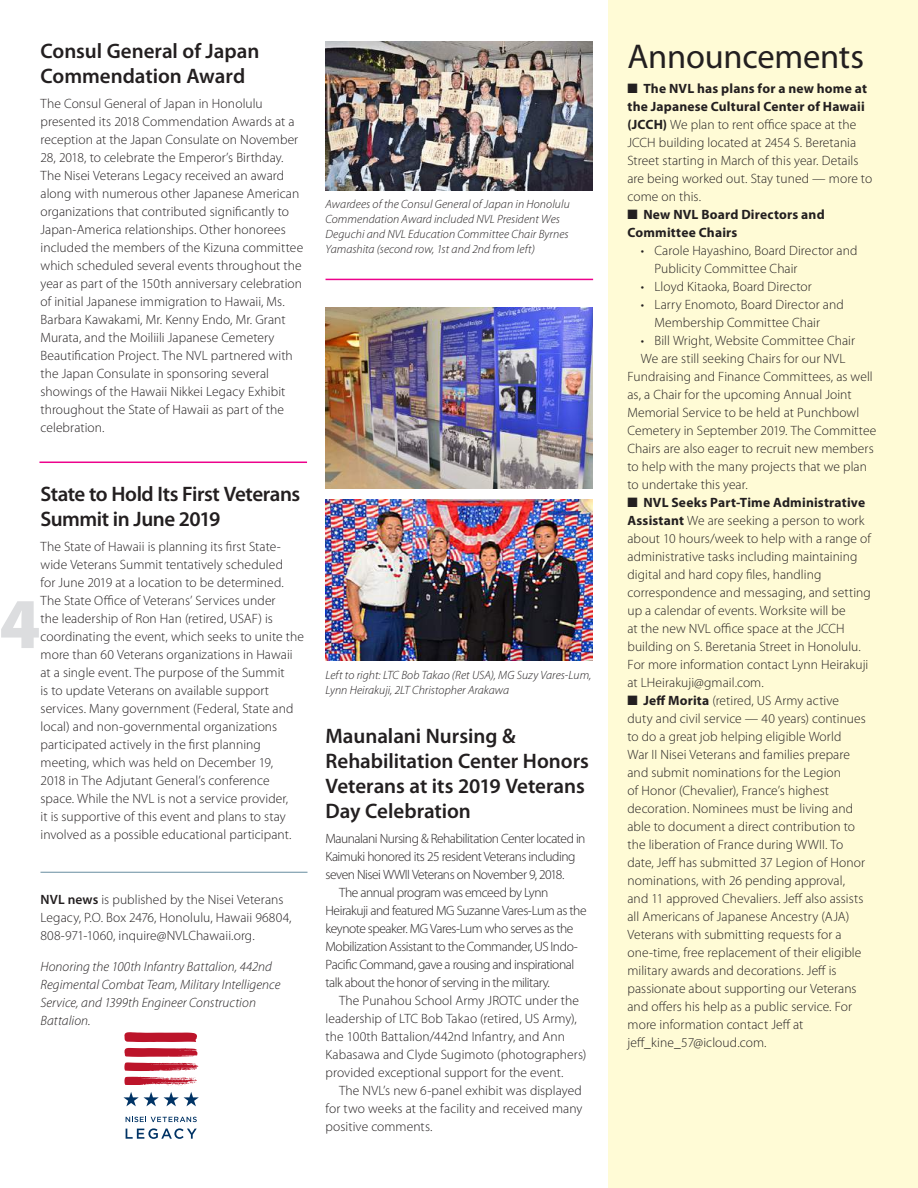
<style>
.page{position:relative;width:918px;height:1188px;background:#fff}
.page>*{position:absolute;margin:0;border:0;box-sizing:border-box;transform-origin:0 0}
.t1{font:900 72px "Myriad Pro";color:#dcdddf}
.t2{font:34.5px "Myriad Pro";letter-spacing:-.005em;color:#231f20}
.t3{font:600 21px/25.2px "Myriad Pro";letter-spacing:-.005em;color:#231f20}
.t4{font:600 21px/25.2px "Myriad Pro";letter-spacing:-.025em;color:#231f20}
.t5{font:300 13.5px/18px "Myriad Pro";letter-spacing:.005em;color:#231f20}
.t6{font:300 13.5px "Myriad Pro";letter-spacing:-.035em;color:#231f20}
.t7{font:italic 300 13.5px/18px "Myriad Pro";letter-spacing:.005em;color:#231f20}
.t8{font:300 13.5px "Myriad Pro";letter-spacing:-.03em;color:#231f20}
.t9{font:700 13.5px/18px "Myriad Pro";letter-spacing:.015em;color:#231f20}
.t10{font:italic 300 12px/15px "Myriad Pro";letter-spacing:.005em;color:#231f20}
.s1{font-weight:600}
.s2{font-weight:700}
</style>
<div class="page">
<div style="left:608px;top:0;width:310px;height:1188px;background:#fffbd6"></div>
<hr style="left:40px;top:872px;width:268px;height:1px;background:#678c9f">
<svg style="left:123px;top:1092px;width:76px;height:14px"></svg>
<svg style="left:124px;top:1032px;width:73px;height:10px"></svg>
<svg style="left:124px;top:1048px;width:74px;height:23px"></svg>
<svg style="left:124px;top:1077px;width:73px;height:9px"></svg>
<svg style="left:126px;top:1117px;width:71px;height:5px"></svg>
<svg style="left:126px;top:1128px;width:71px;height:11px"></svg>
<img style="left:325px;top:308px;width:268px;height:181px">
<img style="left:326px;top:499px;width:267px;height:162px">
<img style="left:326px;top:42px;width:267px;height:148px">
<hr style="left:39px;top:462px;width:268px;height:1px;background:#ed028c">
<hr style="left:326px;top:279px;width:267px;height:1px;background:#ed028c">
<h3 class="t3" style="left:40px;top:38px;width:220px">Consul General of Japan<br>Commendation Award</h3>
<p class="t5" style="left:40px;top:94px;width:264px">The Consul General of Japan in Honolulu presented its 2018 Commendation Awards at a reception at the Japan Consulate on November 28, 2018, to celebrate the Emperor’s Birthday.<br>The Nisei Veterans Legacy received an award along with numerous other Japanese American organizations that contributed significantly to Japan-America relationships. Other honorees included the members of the Kizuna committee which scheduled several events throughout the year as part of the 150th anniversary celebration of initial Japanese immigration to Hawaii, Ms.<br>Barbara Kawakami, Mr. Kenny Endo, Mr. Grant Murata, and the Moiliili Japanese Cemetery Beautification Project. The NVL partnered with the Japan Consulate in sponsoring several showings of the Hawaii Nikkei Legacy Exhibit throughout the State of Hawaii as part of the celebration.</p>
<h3 class="t4" style="left:40px;top:481px;width:261px">State to Hold Its First Veterans<br>Summit in June 2019</h3>
<p class="t5" style="left:40px;top:537px;width:265px">The State of Hawaii is planning its first State&shy;wide Veterans Summit tentatively scheduled<br>for June 2019 at a location to be determined.<br>The State Office of Veterans’ Services under<br>the leadership of Ron Han (retired, USAF) is coordinating the event, which seeks to unite the more than 60 Veterans organizations in Hawaii at a single event. The purpose of the Summit<br>is to update Veterans on available support services. Many government (Federal, State and local) and non-governmental organizations participated actively in the first planning meeting, which was held on December 19,<br>2018 in The Adjutant General’s conference space. While the NVL is not a service provider,<br>it is supportive of this event and plans to stay involved as a possible educational participant.</p>
<h1 class="t1" style="left:-1px;top:576px;width:43px">4</h1>
<p class="t5" style="left:40px;top:890px;width:253px"><span class="s1">NVL news</span> is published by the Nisei Veterans<br>Legacy, P.O. Box 2476, Honolulu, Hawaii 96804,<br>808-971-1060, inquire@NVLChawaii.org.</p>
<p class="t7" style="left:40px;top:957px;width:241px">Honoring the 100th Infantry Battalion, 442nd Regimental Combat Team, Military Intelligence Service, and 1399th Engineer Construction Battalion.</p>
<p class="t10" style="left:325px;top:196px;width:246px">Awardees of the Consul General of Japan in Honolulu Commendation Award included NVL President Wes Deguchi and NVL Education Committee Chair Byrnes Yamashita (second row, 1st and 2nd from left)</p>
<p class="t10" style="left:326px;top:667px;width:267px">Left to right: LTC Bob Takao (Ret USA), MG Suzy Vares-Lum,<br>Lynn Heirakuji, 2LT Christopher Arakawa</p>
<h3 class="t3" style="left:326px;top:722px;width:265px">Maunalani Nursing &amp;<br>Rehabilitation Center Honors<br>Veterans at its 2019 Veterans<br>Day Celebration</h3>
<p class="t6" style="left:326px;top:830px;width:262px">Maunalani Nursing &amp; Rehabilitation Center located in</p>
<p class="t6" style="left:326px;top:848px;width:252px">Kaimuki honored its 25 resident Veterans including</p>
<p class="t6" style="left:326px;top:866px;width:240px">seven Nisei WWII Veterans on November 9, 2018.</p>
<p class="t6" style="left:339px;top:884px;width:211px">The annual program was emceed by Lynn</p>
<p class="t6" style="left:326px;top:902px;width:263px">Heirakuji and featured MG Suzanne Vares-Lum as the</p>
<p class="t6" style="left:326px;top:920px;width:250px">keynote speaker. MG Vares-Lum who serves as the</p>
<p class="t6" style="left:326px;top:938px;width:254px">Mobilization Assistant to the Commander, US Indo-</p>
<p class="t6" style="left:326px;top:956px;width:250px">Pacific Command, gave a rousing and inspirational</p>
<p class="t8" style="left:326px;top:974px;width:226px">talk about the honor of serving in the military.</p>
<p class="t5" style="left:339px;top:991px;width:241px">The Punahou School Army JROTC under the</p>
<p class="t5" style="left:326px;top:1009px;width:253px">leadership of LTC Bob Takao (retired, US Army),</p>
<p class="t5" style="left:326px;top:1027px;width:241px">the 100th Battalion/442nd Infantry, and Ann</p>
<p class="t5" style="left:326px;top:1045px;width:262px">Kabasawa and Clyde Sugimoto (photographers)</p>
<p class="t5" style="left:326px;top:1063px;width:239px">provided exceptional support for the event.</p>
<p class="t5" style="left:339px;top:1081px;width:244px">The NVL’s new 6-panel exhibit was displayed</p>
<p class="t5" style="left:326px;top:1099px;width:259px">for two weeks at the facility and received many</p>
<p class="t5" style="left:326px;top:1117px;width:109px">positive comments.</p>
<h2 class="t2" style="left:627px;top:37px;width:238px">Announcements</h2>
<p class="t5" style="left:627px;top:79px;width:246px">■ <span class="s2">The NVL has plans for a new home at the Japanese Cultural Center of Hawaii (JCCH)</span> We plan to rent office space at the JCCH building located at 2454 S. Beretania Street starting in March of this year. Details are being worked out. Stay tuned — more to come on this.</p>
<p class="t9" style="left:627px;top:205px;width:199px">■ New NVL Board Directors and<br>Committee Chairs</p>
<p class="t5" style="left:654px;top:241px;width:204px;text-indent:-14px">• Carole Hayashino, Board Director and<br>Publicity Committee Chair</p>
<p class="t5" style="left:641px;top:277px;width:172px">• Lloyd Kitaoka, Board Director</p>
<p class="t5" style="left:654px;top:295px;width:191px;text-indent:-14px">• Larry Enomoto, Board Director and<br>Membership Committee Chair</p>
<p class="t5" style="left:641px;top:331px;width:216px">• Bill Wright, Website Committee Chair</p>
<p class="t5" style="left:641px;top:349px;width:206px">We are still seeking Chairs for our NVL</p>
<p class="t5" style="left:627px;top:367px;width:247px">Fundraising and Finance Committees, as well</p>
<p class="t5" style="left:627px;top:385px;width:226px">as, a Chair for the upcoming Annual Joint</p>
<p class="t5" style="left:627px;top:403px;width:233px">Memorial Service to be held at Punchbowl</p>
<p class="t5" style="left:627px;top:421px;width:250px">Cemetery in September 2019. The Committee</p>
<p class="t5" style="left:627px;top:439px;width:248px">Chairs are also eager to recruit new members</p>
<p class="t5" style="left:627px;top:457px;width:241px">to help with the many projects that we plan</p>
<p class="t5" style="left:627px;top:475px;width:122px">to undertake this year.</p>
<p class="t5" style="left:627px;top:493px;width:245px">■ <span class="s2">NVL Seeks Part-Time Administrative Assistant</span> We are seeking a person to work about 10 hours/week to help with a range of administrative tasks including maintaining digital and hard copy files, handling correspondence and messaging, and setting up a calendar of events. Worksite will be<br>at the new NVL office space at the JCCH building on S. Beretania Street in Honolulu.<br>For more information contact Lynn Heirakuji at LHeirakuji@gmail.com.</p>
<p class="t5" style="left:627px;top:691px;width:240px">■ <span class="s2">Jeff Morita</span> (retired, US Army active duty and civil service — 40 years) continues to do a great job helping eligible World<br>War II Nisei Veterans and families prepare and submit nominations for the Legion<br>of Honor (Chevalier), France’s highest decoration. Nominees must be living and able to document a direct contribution to the liberation of France during WWII. To date, Jeff has submitted 37 Legion of Honor nominations, with 26 pending approval, and 11 approved Chevaliers. Jeff also assists all Americans of Japanese Ancestry (AJA)<br>Veterans with submitting requests for a one-time, free replacement of their eligible military awards and decorations. Jeff is passionate about supporting our Veterans and offers his help as a public service. For more information contact Jeff at jeff_kine_57@icloud.com.</p>
</div>
